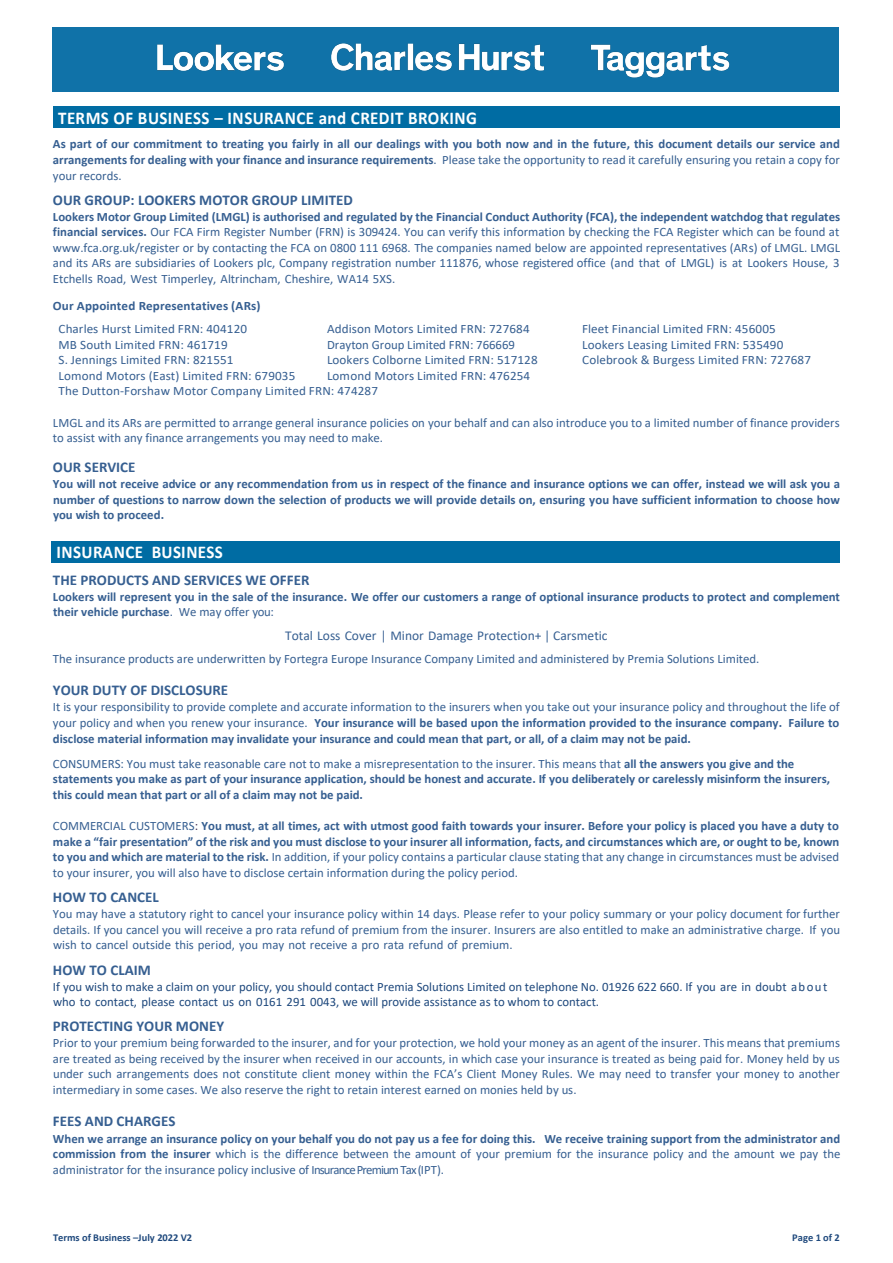
<style>
.page{position:relative;width:893px;height:1263px;background:#fff}
.page>*{position:absolute;margin:0;border:0;box-sizing:border-box;transform-origin:0 0}
.t1{font:700 18px "Calibri";letter-spacing:.025em;color:#fff;scale:.94 1}
.t2{font:700 15px "Calibri";color:#365f91}
.t3{font:13.5px "Calibri";color:#365f91}
.t4{font:12.75px/15.6px "Calibri";color:#365f91;text-align:justify}
.t5{font:700 12.75px/15.6px "Calibri";color:#365f91;text-align:justify}
.t6{font:12.75px/15.5px "Calibri";color:#1f497d}
.t7{font:700 10.5px "Calibri";color:#1f497d}
.s1{font-weight:400}
.s2{font-weight:700}
.s3{font-weight:400;color:#403152}
</style>
<div class="page">
<div style="left:53px;top:106px;width:787px;height:22px;background:#006ca3"></div>
<div style="left:51px;top:541px;width:789px;height:22px;background:#006ca3"></div>
<div style="left:53px;top:27px;width:786px;height:64px;background:#1072a8"></div>
<img style="left:157px;top:44px;width:127px;height:27px">
<img style="left:331px;top:43px;width:213px;height:28px">
<img style="left:590px;top:44px;width:140px;height:34px">
<p class="t1" style="left:58px;top:105px;width:447px">TERMS OF BUSINESS – INSURANCE and CREDIT BROKING</p>
<p class="t5" style="left:53px;top:136px;width:788px">As part of our commitment to treating you fairly in all our dealings with you both now and in the future, this document details our service and arrangements for dealing with your finance and insurance requirements<span class="s1">. Please take the opportunity to read it carefully ensuring you retain a copy for your records.</span></p>
<p class="t2" style="left:53px;top:189px;width:301px">OUR GROUP: LOOKERS MOTOR GROUP LIMITED</p>
<p class="t4" style="left:53px;top:208px;width:789px"><span class="s2">Lookers Motor Group Limited (LMGL) is authorised and regulated by the Financial Conduct Authority (FCA), the independent watchdog that regulates financial services.</span> Our FCA Firm Register Number (FRN) is 309424. You can verify this information by checking the FCA Register which can be found at www.fca.org.uk/register or by contacting the FCA on 0800 111 6968. The companies named below are appointed representatives (ARs) of LMGL. LMGL and its ARs are subsidiaries of Lookers plc, Company registration number 111876, whose registered office (and that of LMGL) is at Lookers House, 3<br>Etchells Road, West Timperley, Altrincham, Cheshire, WA14 5XS.</p>
<p class="t5" style="left:59px;top:294px;width:203px;line-height:23.1px;text-indent:-6px">Our Appointed Representatives (ARs)<br><span class="s1">Charles Hurst Limited FRN: 404120</span></p>
<p class="t4" style="left:327px;top:321px;width:204px">Addison Motors Limited FRN: 727684</p>
<p class="t4" style="left:582px;top:321px;width:195px">Fleet Financial Limited FRN: 456005</p>
<p class="t4" style="left:59px;top:336px;width:171px">MB South Limited FRN: 461719</p>
<p class="t4" style="left:327px;top:336px;width:189px">Drayton Group Limited FRN: 766669</p>
<p class="t4" style="left:582px;top:336px;width:203px">Lookers Leasing Limited FRN: 535490</p>
<p class="t4" style="left:59px;top:352px;width:177px">S. Jennings Limited FRN: 821551</p>
<p class="t4" style="left:327px;top:352px;width:212px">Lookers Colborne Limited FRN: 517128</p>
<p class="t4" style="left:582px;top:352px;width:230px">Colebrook &amp; Burgess Limited FRN: 727687</p>
<p class="t4" style="left:59px;top:367px;width:238px">Lomond Motors (East) Limited FRN: 679035</p>
<p class="t4" style="left:59px;top:367px;width:473px;text-indent:268px">Lomond Motors Limited FRN: 476254<br>The Dutton-Forshaw Motor Company Limited FRN: 474287</p>
<p class="t4" style="left:53px;top:415px;width:788px">LMGL and its ARs are permitted to arrange general insurance policies on your behalf and can also introduce you to a limited number of finance providers to assist with any finance arrangements you may need to make.</p>
<p class="t2" style="left:53px;top:456px;width:84px">OUR SERVICE</p>
<p class="t5" style="left:53px;top:476px;width:789px">You will not receive advice or any recommendation from us in respect of the finance and insurance options we can offer, instead we will ask you a number of questions to narrow down the selection of products we will provide details on, ensuring you have sufficient information to choose how you wish to proceed.</p>
<p class="t1" style="left:57px;top:539px;width:178px">INSURANCE BUSINESS</p>
<p class="t2" style="left:53px;top:569px;width:258px">THE PRODUCTS AND SERVICES WE OFFER</p>
<p class="t5" style="left:53px;top:588px;width:789px">Lookers will represent you in the sale of the insurance. We offer our customers a range of optional insurance products to protect and complement their vehicle purchase<span class="s1">. We may offer you:</span></p>
<p class="t3" style="left:285px;top:626px;width:324px">Total Loss Cover | Minor Damage Protection+ | Carsmetic</p>
<p class="t4" style="left:53px;top:650px;width:708px">The insurance products are underwritten by Fortegra Europe Insurance Company Limited and administered by Premia Solutions Limited.</p>
<p class="t2" style="left:53px;top:680px;width:177px">YOUR DUTY OF DISCLOSURE</p>
<p class="t5" style="left:53px;top:699px;width:788px"><span class="s1">It is your responsibility to provide complete and accurate information to the insurers when you take out your insurance policy and throughout the life of your policy and when you renew your insurance.</span> Your insurance will be based upon the information provided to the insurance company. Failure to disclose material information may invalidate your insurance and could mean that part, or all, of a claim may not be paid.</p>
<p class="t5" style="left:53px;top:756px;width:779px;text-align:left"><span class="s1">CONSUMERS: You must take reasonable care not to make a misrepresentation to the insurer. This means that</span> all the answers you give and the statements you make as part of your insurance application, should be honest and accurate. If you deliberately or carelessly misinform the insurers, this could mean that part or all of a claim may not be paid.</p>
<p class="t5" style="left:53px;top:818px;width:788px"><span class="s1">COMMERCIAL CUSTOMERS</span><span class="s3">:</span> You must, at all times, act with utmost good faith towards your insurer. Before your policy is placed you have a duty to make a “fair presentation” of the risk and you must disclose to your insurer all information, facts, and circumstances which are, or ought to be, known to you and which are material to the risk. <span class="s1">In addition, if your policy contains a particular clause stating that any change in circumstances must be advised to your insurer, you will also have to disclose certain information during the policy period.</span></p>
<p class="t2" style="left:53px;top:886px;width:107px">HOW TO CANCEL</p>
<p class="t4" style="left:53px;top:906px;width:788px">You may have a statutory right to cancel your insurance policy within 14 days. Please refer to your policy summary or your policy document for further details. If you cancel you will receive a pro rata refund of premium from the insurer. Insurers are also entitled to make an administrative charge. If you wish to cancel outside this period, you may not receive a pro rata refund of premium.</p>
<p class="t2" style="left:53px;top:959px;width:99px">HOW TO CLAIM</p>
<p class="t6" style="left:53px;top:978px;width:776px">If you wish to make a claim on your policy, you should contact Premia Solutions Limited on telephone No. 01926 622 660. If you are in doubt about who to contact, please contact us on 0161 291 0043, we will provide assistance as to whom to contact.</p>
<p class="t2" style="left:53px;top:1016px;width:173px">PROTECTING YOUR MONEY</p>
<p class="t4" style="left:53px;top:1035px;width:788px">Prior to your premium being forwarded to the insurer, and for your protection, we hold your money as an agent of the insurer. This means that premiums are treated as being received by the insurer when received in our accounts, in which case your insurance is treated as being paid for. Money held by us under such arrangements does not constitute client money within the FCA’s Client Money Rules. We may need to transfer your money to another intermediary in some cases. We also reserve the right to retain interest earned on monies held by us.</p>
<p class="t2" style="left:53px;top:1111px;width:124px">FEES AND CHARGES</p>
<p class="t4" style="left:53px;top:1130px;width:789px"><span class="s2">When we arrange an insurance policy on your behalf you do not pay us a fee for doing this. We receive training support from the administrator and commission from the insurer</span> which is the difference between the amount of your premium for the insurance policy and the amount we pay the administrator for the insurance policy inclusive of Insurance Premium Tax (IPT).</p>
<p class="t7" style="left:53px;top:1230px;width:141px">Terms of Business –July 2022 V2</p>
<p class="t7" style="left:792px;top:1230px;width:49px">Page 1 of 2</p>
</div>
